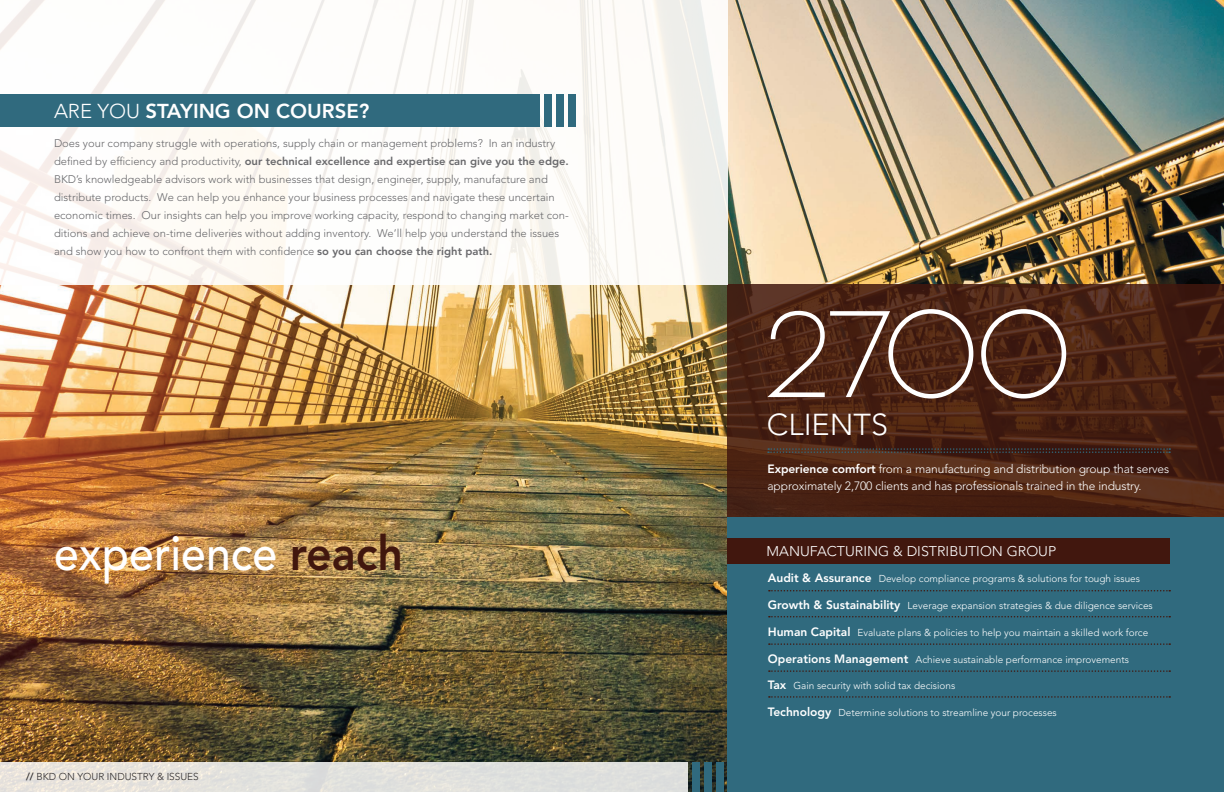
<style>
.page{position:relative;width:1224px;height:792px;background:#fff}
.page>*{position:absolute;margin:0;border:0;box-sizing:border-box;transform-origin:0 0}
.t1{font:123.8px "Chalet Paris Nineteen Seventy";color:#fff}
.t2{font:500 48px "Avenir LT Std";color:#fff;scale:.93 1}
.t3{font:300 30px "Avenir LT Std";color:#fff}
.t4{font:800 20px "Avenir LT Std";color:#fff}
.t5{font:300 14px "Avenir LT Std";color:#fff}
.t6{font:300 12px/17px "Avenir LT Std";letter-spacing:-.01em;color:#fff}
.t7{font:300 11px/18px "Avenir LT Std";color:#69696c}
.t8{font:300 10px "Avenir LT Std";color:#fff}
.t9{font:300 10px "Avenir LT Std";color:#2e2b2c}
.s1{font-weight:300}
.s2{font-weight:800}
.s3{font-weight:800;color:#41170e}
.s4{font-weight:800;font-size:12px}
</style>
<div class="page">
<img style="left:0;top:0;width:1224px;height:792px">
<svg style="left:728px;top:284px;width:496px;height:233px;background:#4a2314"></svg>
<div style="left:728px;top:517px;width:496px;height:275px;background:#306a7e"></div>
<svg style="left:768px;top:448px;width:402px;height:5px;background:#3f2e28"></svg>
<div style="left:728px;top:539px;width:442px;height:25px;background:#41170e"></div>
<svg style="left:769px;top:590px;width:401px;height:1px"></svg>
<svg style="left:769px;top:616px;width:401px;height:1px"></svg>
<svg style="left:769px;top:643px;width:401px;height:2px"></svg>
<svg style="left:769px;top:670px;width:401px;height:2px"></svg>
<svg style="left:769px;top:696px;width:401px;height:2px"></svg>
<div style="left:0;top:0;width:728px;height:284px;background:linear-gradient(to bottom,#f8f8f7,#faf8f5)"></div>
<div style="left:0;top:94px;width:540px;height:32px;background:#306a7e"></div>
<div style="left:569px;top:94px;width:7px;height:32px;background:#306a7e"></div>
<div style="left:557px;top:94px;width:7px;height:32px;background:#306a7e"></div>
<div style="left:545px;top:94px;width:7px;height:32px;background:#306a7e"></div>
<div style="left:0;top:762px;width:688px;height:30px;background:linear-gradient(to right,#eae5dd,#dcdfde)"></div>
<div style="left:716px;top:762px;width:8px;height:30px;background:#306a7e"></div>
<div style="left:704px;top:762px;width:8px;height:30px;background:#306a7e"></div>
<div style="left:692px;top:762px;width:7px;height:30px;background:#306a7e"></div>
<h3 class="t4" style="left:54px;top:99px;width:317px"><span class="s1">ARE YOU</span> STAYING ON COURSE?</h3>
<p class="t7" style="left:54px;top:135px;width:516px">Does your company struggle with operations, supply chain or management problems? In an industry defined by efficiency and productivity, <span class="s2">our technical excellence and expertise can give you the edge.<br></span>BKD’s knowledgeable advisors work with businesses that design, engineer, supply, manufacture and distribute products. We can help you enhance your business processes and navigate these uncertain economic times. Our insights can help you improve working capacity, respond to changing market con&shy;ditions and achieve on-time deliveries without adding inventory. We’ll help you understand the issues and show you how to confront them with confidence <span class="s2">so you can choose the right path.</span></p>
<h2 class="t2" style="left:54px;top:526px;width:377px">experience <span class="s3">reach</span></h2>
<p class="t9" style="left:26px;top:770px;width:174px"><span class="s2">//</span> BKD ON YOUR INDUSTRY &amp; ISSUES</p>
<h1 class="t1" style="left:768px;top:283px;width:304px">2700</h1>
<h3 class="t3" style="left:767px;top:407px;width:123px">CLIENTS</h3>
<p class="t6" style="left:768px;top:460px;width:403px"><span class="s2">Experience comfort</span> from a manufacturing and distribution group that serves approximately 2,700 clients and has professionals trained in the industry.</p>
<p class="t5" style="left:767px;top:543px;width:291px">MANUFACTURING &amp; DISTRIBUTION GROUP</p>
<p class="t8" style="left:768px;top:573px;width:374px"><span class="s4">Audit &amp; Assurance</span> Develop compliance programs &amp; solutions for tough issues</p>
<p class="t8" style="left:768px;top:599px;width:387px"><span class="s4">Growth &amp; Sustainability</span> Leverage expansion strategies &amp; due diligence services</p>
<p class="t8" style="left:768px;top:627px;width:382px"><span class="s4">Human Capital</span> Evaluate plans &amp; policies to help you maintain a skilled work force</p>
<p class="t8" style="left:768px;top:654px;width:363px"><span class="s4">Operations Management</span> Achieve sustainable performance improvements</p>
<p class="t8" style="left:768px;top:679px;width:189px"><span class="s4">Tax</span> Gain security with solid tax decisions</p>
<p class="t8" style="left:768px;top:706px;width:291px"><span class="s4">Technology</span> Determine solutions to streamline your processes</p>
</div>
